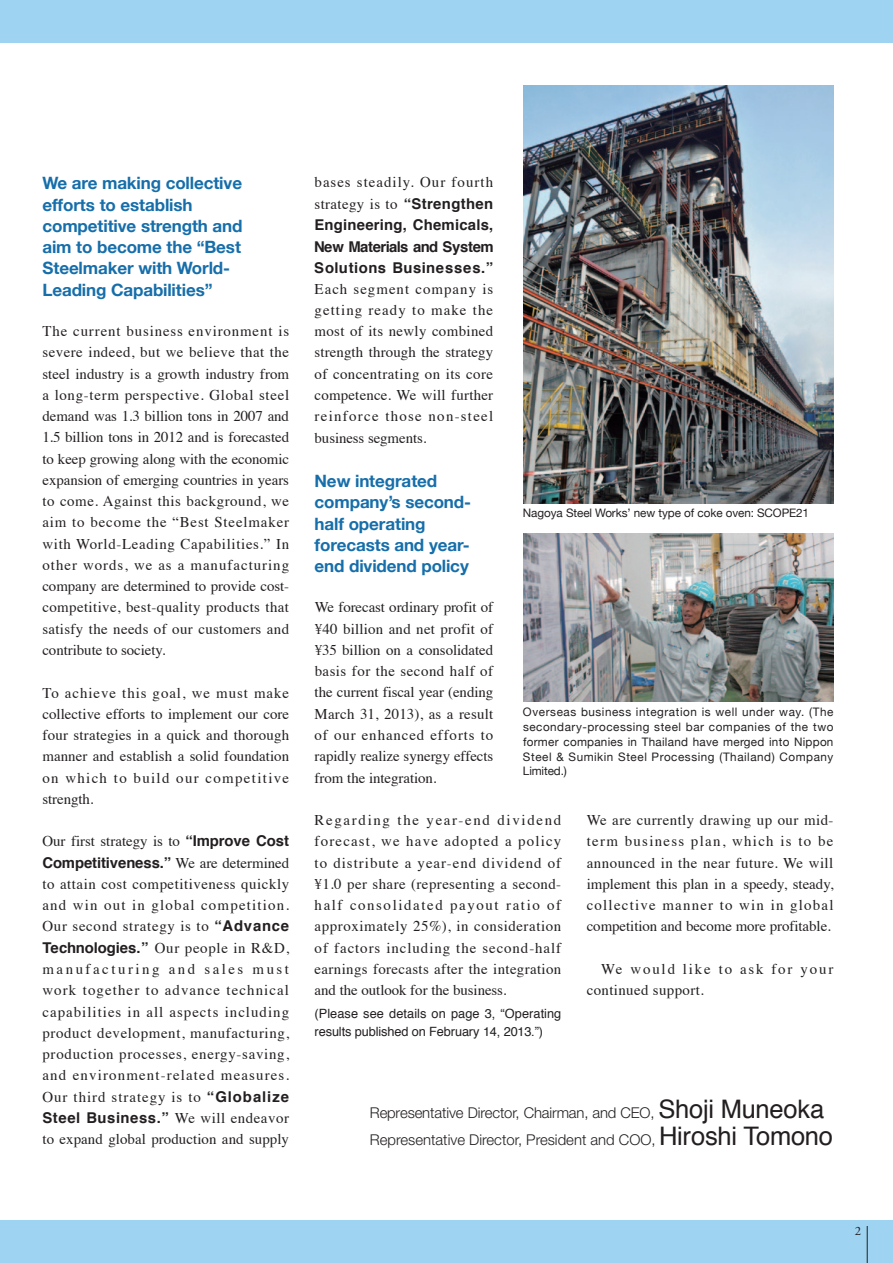
<style>
.page{position:relative;width:893px;height:1263px;background:#fff}
.page>*{position:absolute;margin:0;border:0;box-sizing:border-box;transform-origin:0 0}
.t1{font:700 16.95px/21.3px "Helvetica Neue";letter-spacing:-.005em;color:#166eaa}
.t2{font:14.85px/21.3px "Times";letter-spacing:.02em;color:#231f20;text-align:justify}
.t3{font:300 14.85px/27.6px "Helvetica Neue LT Std";letter-spacing:-.005em;color:#231f20}
.t4{font:700 14.85px/21.3px "Helvetica";letter-spacing:.015em;color:#231f20;text-align:justify}
.t5{font:14.85px/21.3px "Times";letter-spacing:.065em;color:#231f20}
.t6{font:14.85px/21.3px "Times";letter-spacing:.085em;color:#231f20}
.t7{font:14.85px "Times";color:#231f20}
.t8{font:700 14.85px "Helvetica";letter-spacing:-.01em;color:#231f20}
.t9{font:700 14.85px "Helvetica";letter-spacing:.04em;color:#231f20}
.t10{font:12.75px/18.1px "Helvetica";color:#231f20}
.t11{font:12.75px "Adobe Garamond Pro";color:#231f20}
.t12{font:11.7px/14.9px "Helvetica Neue";letter-spacing:-.005em;color:#231f20;text-align:justify}
.s1{font-family:"Helvetica";font-weight:700}
.s2{font-family:"Times";font-weight:400}
.s3{font-family:"Helvetica";font-weight:400;font-size:25.5px}
</style>
<div class="page">
<div style="left:0;top:0;width:893px;height:43px;background:#9ed3f1"></div>
<div style="left:0;top:1220px;width:893px;height:43px;background:#9ed3f1"></div>
<hr style="left:867px;top:1226px;width:1px;height:37px;background:#231f20">
<img style="left:523px;top:533px;width:310px;height:169px">
<img style="left:523px;top:85px;width:310px;height:418px">
<p class="t1" style="left:42px;top:172px;width:202px">We are making collective efforts to establish competitive strength and aim to become the “Best<br>Steelmaker with World-<br>Leading Capabilities”</p>
<p class="t2" style="left:42px;top:319px;width:248px">The current business environment is severe indeed, but we believe that the steel industry is a growth industry from a long-term perspective. Global steel demand was 1.3 billion tons in 2007 and 1.5 billion tons in 2012 and is forecasted to keep growing along with the economic expansion of emerging countries in years to come. Against this background, we aim to become the “Best Steelmaker with World-Leading Capabilities.” In other words, we as a manufacturing company are determined to provide cost&shy;competitive, best-quality products that satisfy the needs of our customers and contribute to society.</p>
<p class="t2" style="left:42px;top:681px;width:248px">To achieve this goal, we must make collective efforts to implement our core four strategies in a quick and thorough manner and establish a solid foundation on which to build our competitive strength.</p>
<p class="t7" style="left:42px;top:827px;width:248px">Our first strategy is to <span class="s1">“Improve Cost</span></p>
<p class="t8" style="left:42px;top:851px;width:248px">Competitiveness.” <span class="s2">We are determined</span></p>
<p class="t2" style="left:42px;top:872px;width:248px">to attain cost competitiveness quickly and win out in global competition.<br>Our second strategy is to <span class="s1">“Advance Technologies.”</span> Our people in R&amp;D, manufacturing and sales must work together to advance technical capabilities in all aspects including product development, manufacturing, production processes, energy-saving, and environment-related measures.<br>Our third strategy is to <span class="s1">“Globalize</span></p>
<p class="t9" style="left:42px;top:1106px;width:248px">Steel Business.” <span class="s2">We will endeavor</span></p>
<p class="t2" style="left:42px;top:1127px;width:248px">to expand global production and supply</p>
<p class="t5" style="left:315px;top:170px;width:180px">bases steadily. Our fourth strategy is to <span class="s1">“Strengthen</span></p>
<p class="t4" style="left:314px;top:215px;width:181px">Engineering, Chemicals, New Materials and System Solutions Businesses.”</p>
<p class="t2" style="left:315px;top:277px;width:180px">Each segment company is getting ready to make the most of its newly combined strength through the strategy of concentrating on its core competence. We will further reinforce those non-steel business segments.</p>
<p class="t1" style="left:315px;top:470px;width:158px">New integrated company’s second&shy;half operating forecasts and year&shy;end dividend policy</p>
<p class="t2" style="left:315px;top:595px;width:180px">We forecast ordinary profit of ¥40 billion and net profit of ¥35 billion on a consolidated basis for the second half of the current fiscal year (ending March 31, 2013), as a result of our enhanced efforts to rapidly realize synergy effects from the integration.</p>
<p class="t2" style="left:315px;top:808px;width:248px">Regarding the year-end dividend forecast, we have adopted a policy to distribute a year-end dividend of ¥1.0 per share (representing a second&shy;half consolidated payout ratio of approximately 25%), in consideration of factors including the second-half earnings forecasts after the integration and the outlook for the business.</p>
<p class="t10" style="left:315px;top:1005px;width:248px">(Please see details on page 3, “Operating results published on February 14, 2013.”)</p>
<p class="t12" style="left:523px;top:505px;width:288px">Nagoya Steel Works’ new type of coke oven: SCOPE21</p>
<p class="t12" style="left:523px;top:704px;width:312px">Overseas business integration is well under way. (The secondary-processing steel bar companies of the two former companies in Thailand have merged into Nippon Steel &amp; Sumikin Steel Processing (Thailand) Company Limited.)</p>
<p class="t2" style="left:587px;top:808px;width:248px">We are currently drawing up our mid&shy;term business plan, which is to be announced in the near future. We will implement this plan in a speedy, steady, collective manner to win in global competition and become more profitable.</p>
<p class="t6" style="left:587px;top:957px;width:248px;text-indent:14px">We would like to ask for your continued support.</p>
<p class="t3" style="left:370px;top:1098px;width:465px">Representative Director, Chairman, and CEO, <span class="s3">Shoji Muneoka<br></span>Representative Director, President and COO, <span class="s3">Hiroshi Tomono</span></p>
<p class="t11" style="left:855px;top:1223px;width:8px">2</p>
</div>
